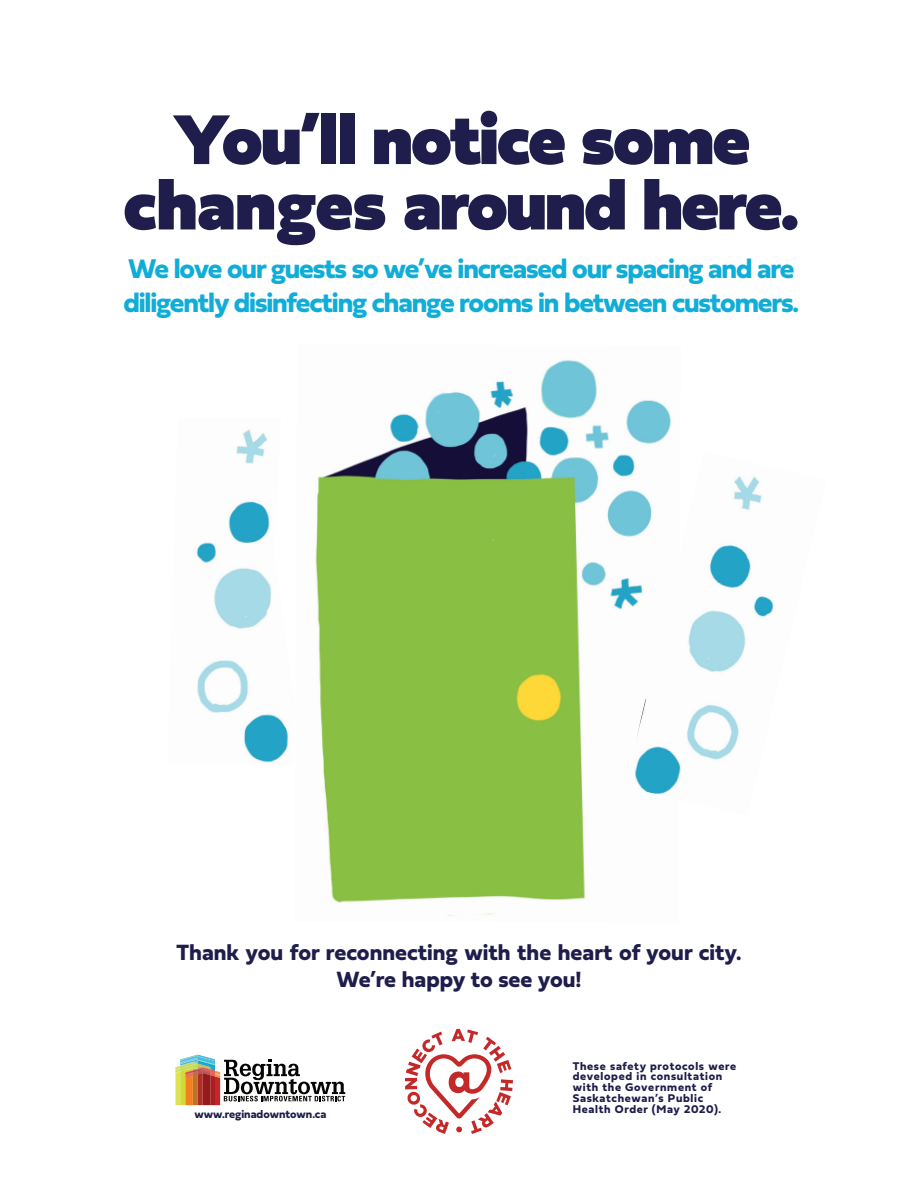
<style>
.page{position:relative;width:918px;height:1188px;background:#fff}
.page>*{position:absolute;margin:0;border:0;box-sizing:border-box;transform-origin:0 0}
.t1{font:73.35px/65.4px "Fieldwork Hum Fat";letter-spacing:-.02em;color:#1e1d4b;text-align:center}
.t2{font:700 28.2px/33.5px "Fieldwork Hum";letter-spacing:-.04em;color:#10add9}
.t3{font:700 22.95px/26.7px "Fieldwork Hum";color:#1e1d4b;text-align:center}
.t4{font:700 11.7px/10.8px "Fieldwork Hum";letter-spacing:.06em;color:#1e1d4b}
.t5{font:700 11.7px "Fieldwork Hum";color:#1e1d4b}
</style>
<div class="page">
<svg style="left:176px;top:1055px;width:169px;height:50px"></svg>
<svg style="left:405px;top:1029px;width:108px;height:105px"></svg>
<img style="left:315px;top:360px;width:356px;height:556px">
<img style="left:625px;top:451px;width:149px;height:365px">
<img style="left:196px;top:429px;width:92px;height:334px">
<p class="t1" style="left:124px;top:104px;width:677px">You’ll notice some changes around here.</p>
<p class="t2" style="left:123px;top:251px;width:677px">We love our guests so we’ve increased our spacing and are diligently disinfecting change rooms in between customers.</p>
<h3 class="t3" style="left:177px;top:938px;width:566px">Thank you for reconnecting with the heart of your city.<br>We’re happy to see you!</h3>
<p class="t4" style="left:573px;top:1060px;width:165px">These safety protocols were developed in consultation with the Government of<br>Saskatchewan’s Public</p>
<p class="t5" style="left:194px;top:1104px;width:133px">www.reginadowntown.ca</p>
<p class="t4" style="left:573px;top:1103px;width:150px">Health Order (May 2020).</p>
</div>
